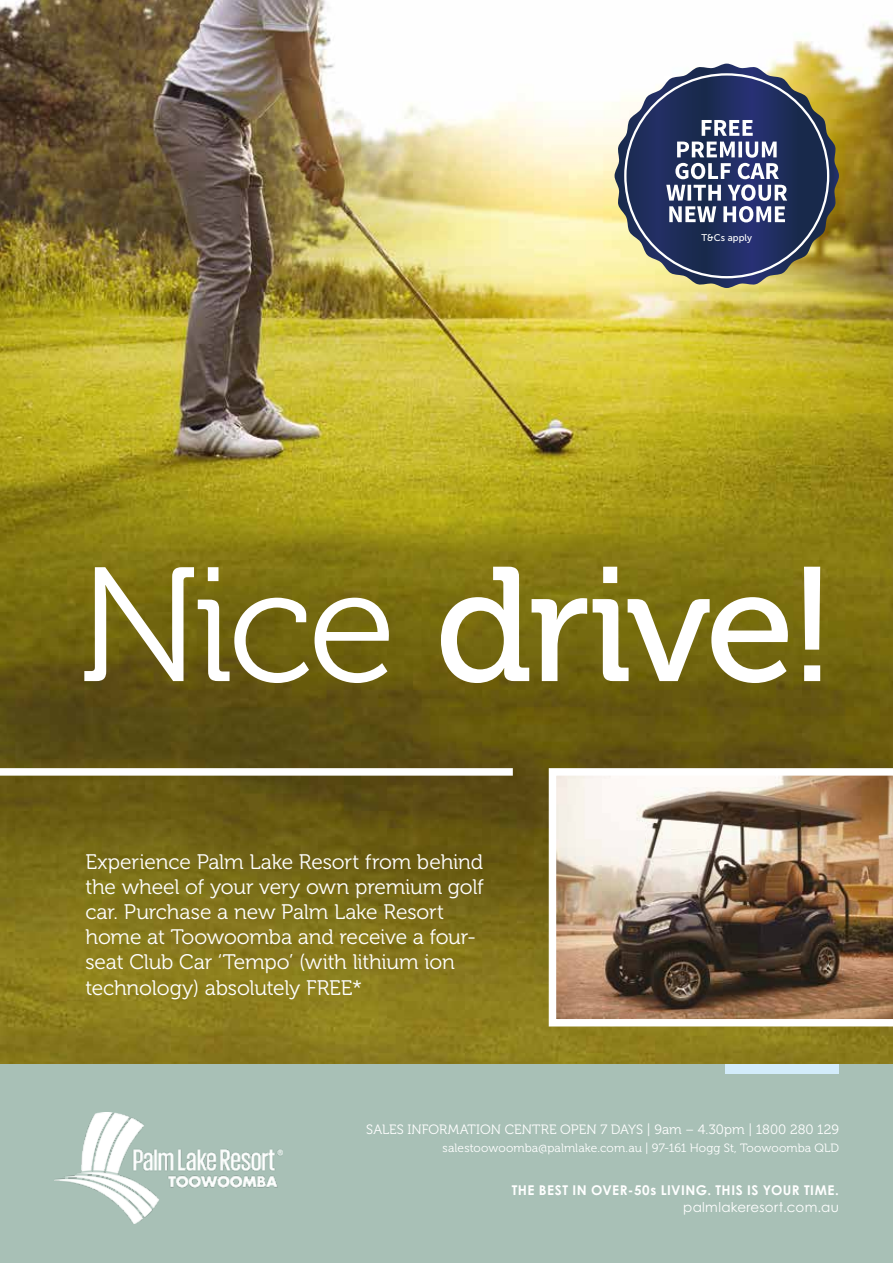
<style>
.page{position:relative;width:893px;height:1263px;background:#fff}
.page>*{position:absolute;margin:0;border:0;box-sizing:border-box;transform-origin:0 0}
.t1{font:162px "Museo 500";letter-spacing:-.035em;color:#fff}
.t2{font:21px/25.2px "Museo 300";letter-spacing:-.01em;color:#fff}
.t3{font:13.5px "Museo 300";letter-spacing:.005em;color:#fff}
.t4{font:700 13.5px "Century Gothic Pro";letter-spacing:.035em;color:#fff}
.t5{font:13.5px "Century Gothic Pro";letter-spacing:.02em;color:#fff}
.t6{font:12px "Museo 300";letter-spacing:.01em;color:#fff}
.t7{font:9.75px "Museo Sans 500";color:#fff}
.s1{font-family:"Museo 300"}
</style>
<div class="page">
<div style="left:0;top:1063px;width:893px;height:200px;background:#a8c0b6"></div>
<div style="left:725px;top:1064px;width:114px;height:10px;background:#d3ecfb"></div>
<img style="left:54px;top:1112px;width:229px;height:112px">
<img style="left:0;top:0;width:893px;height:1063px">
<div style="left:0;top:768px;width:513px;height:8px;background:#fff"></div>
<img style="left:549px;top:768px;width:344px;height:258px">
<svg style="left:614px;top:64px;width:225px;height:224px"></svg>
<svg style="left:624px;top:73px;width:205px;height:205px;background:#555e77"></svg>
<p class="t7" style="left:701px;top:232px;width:52px">T&amp;Cs apply</p>
<h1 class="t1" style="left:78px;top:536px;width:761px"><span class="s1">Nice</span> drive!</h1>
<p class="t2" style="left:85px;top:849px;width:400px">Experience Palm Lake Resort from behind the wheel of your very own premium golf car. Purchase a new Palm Lake Resort home at Toowoomba and receive a four&shy;seat Club Car ‘Tempo’ (with lithium ion technology) absolutely FREE*</p>
<p class="t3" style="left:366px;top:1122px;width:474px">SALES INFORMATION CENTRE OPEN 7 DAYS | 9am – 4.30pm | 1800 280 129</p>
<p class="t6" style="left:443px;top:1141px;width:398px">salestoowoomba@palmlake.com.au | 97-161 Hogg St, Toowoomba QLD</p>
<p class="t4" style="left:512px;top:1181px;width:329px">THE BEST IN OVER-50s LIVING. THIS IS YOUR TIME.</p>
<p class="t5" style="left:683px;top:1199px;width:157px">palmlakeresort.com.au</p>
</div>
